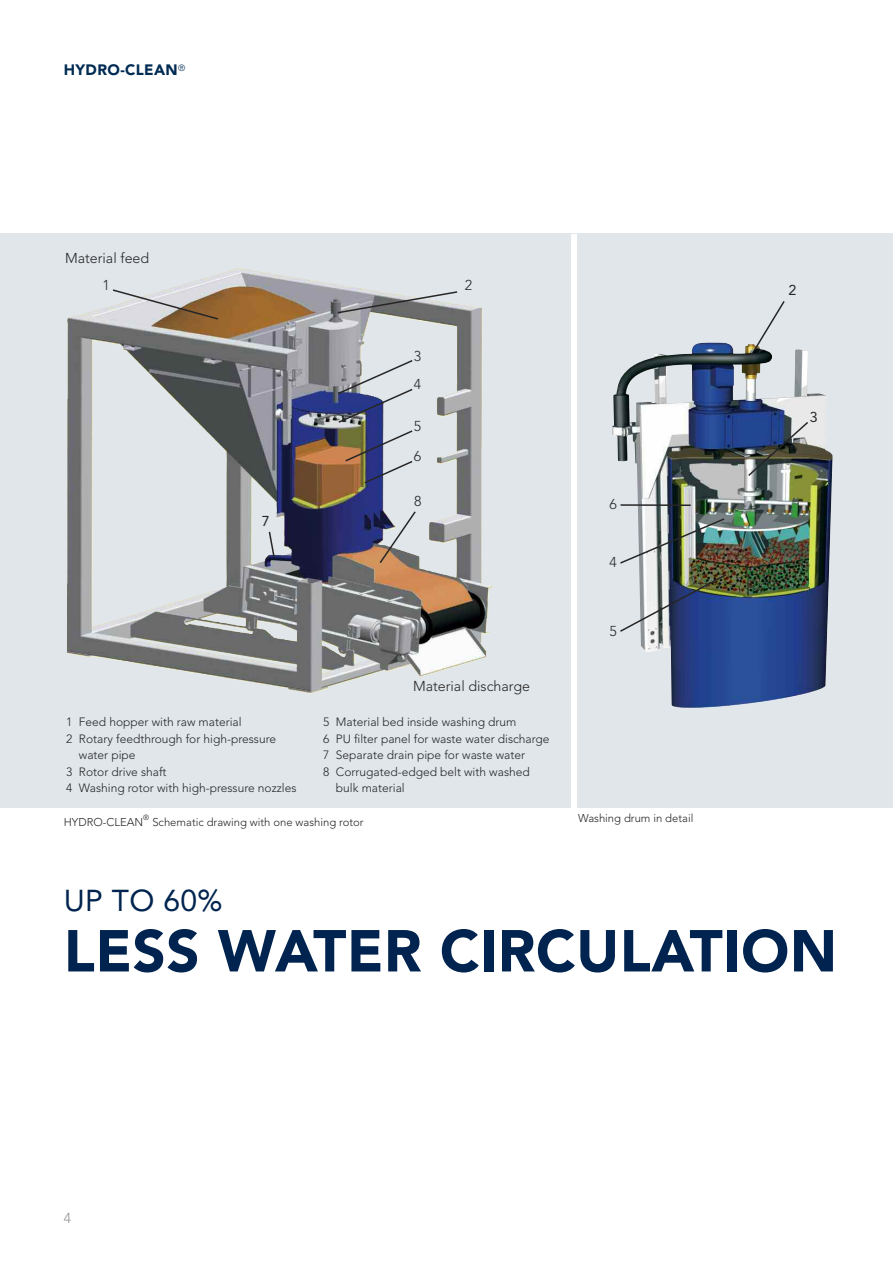
<style>
.page{position:relative;width:893px;height:1263px;background:#fff}
.page>*{position:absolute;margin:0;border:0;box-sizing:border-box;transform-origin:0 0}
.t1{font:900 58.5px "Avenir LT Std";letter-spacing:.01em;color:#00244f}
.t2{font:30px "Avenir LT Std";color:#00244f}
.t3{font:900 15px "Avenir LT Std";letter-spacing:.025em;color:#002b53}
.t4{font:300 14.25px/30.5px "Avenir LT Std";color:#272627}
.t5{font:14.25px "Avenir LT Std";color:#272627}
.t6{font:300 14.25px "Avenir LT Std";color:#939393}
.t7{font:300 12px "Avenir LT Std";color:#272627}
.t8{font:300 11.25px "Avenir LT Std";color:#272627}
.t9{font:300 7.5px "Avenir LT Std";color:#272627}
</style>
<div class="page">
<div style="left:0;top:234px;width:574px;height:574px;background:#e0e6ea"></div>
<div style="left:574px;top:234px;width:319px;height:574px;background:#e0e6ea"></div>
<img style="left:67px;top:268px;width:426px;height:400px">
<img style="left:612px;top:343px;width:221px;height:365px">
<svg style="left:111px;top:288px;width:109px;height:33px"></svg>
<svg style="left:336px;top:290px;width:123px;height:24px"></svg>
<svg style="left:378px;top:510px;width:39px;height:55px"></svg>
<svg style="left:268px;top:530px;width:8px;height:29px"></svg>
<svg style="left:336px;top:359px;width:78px;height:126px"></svg>
<hr style="left:621px;top:504px;width:70px;height:2px;background:#272627">
<img style="left:618px;top:517px;width:108px;height:48px">
<img style="left:618px;top:573px;width:110px;height:60px">
<svg style="left:752px;top:301px;width:34px;height:51px"></svg>
<img style="left:747px;top:420px;width:63px;height:57px">
<div style="left:571px;top:234px;width:6px;height:683px;background:#fff"></div>
<p class="t3" style="left:64px;top:64px;width:123px">HYDRO-CLEAN<sup>®</sup></p>
<p class="t4" style="left:65px;top:244px;width:86px">Material feed</p>
<p class="t4" style="left:102px;top:271px;width:9px">1</p>
<p class="t5" style="left:262px;top:515px;width:9px">7</p>
<p class="t4" style="left:414px;top:342px;width:9px">3</p>
<p class="t4" style="left:414px;top:370px;width:9px">4</p>
<p class="t4" style="left:414px;top:412px;width:9px">5<br>6</p>
<p class="t4" style="left:414px;top:487px;width:9px">8</p>
<p class="t4" style="left:465px;top:271px;width:9px">2</p>
<p class="t7" style="left:66px;top:717px;width:177px">1 Feed hopper with raw material</p>
<p class="t7" style="left:66px;top:733px;width:211px">2 Rotary feedthrough for high-pressure</p>
<p class="t7" style="left:79px;top:750px;width:58px">water pipe</p>
<p class="t7" style="left:66px;top:766px;width:102px">3 Rotor drive shaft</p>
<p class="t7" style="left:66px;top:783px;width:232px">4 Washing rotor with high-pressure nozzles</p>
<p class="t4" style="left:413px;top:672px;width:118px">Material discharge</p>
<p class="t7" style="left:323px;top:717px;width:195px">5 Material bed inside washing drum</p>
<p class="t7" style="left:323px;top:733px;width:228px">6 PU filter panel for waste water discharge</p>
<p class="t7" style="left:323px;top:750px;width:203px">7 Separate drain pipe for waste water</p>
<p class="t7" style="left:323px;top:766px;width:208px">8 Corrugated-edged belt with washed</p>
<p class="t7" style="left:336px;top:783px;width:70px">bulk material</p>
<p class="t4" style="left:609px;top:490px;width:9px">6</p>
<p class="t4" style="left:609px;top:548px;width:9px">4</p>
<p class="t4" style="left:609px;top:617px;width:9px">5</p>
<p class="t8" style="left:64px;top:817px;width:81px">HYDRO-CLEAN</p>
<p class="t9" style="left:143px;top:815px;width:7px">®</p>
<p class="t8" style="left:152px;top:817px;width:213px">Schematic drawing with one washing rotor</p>
<p class="t8" style="left:578px;top:813px;width:117px">Washing drum in detail</p>
<p class="t5" style="left:788px;top:284px;width:9px">2</p>
<p class="t5" style="left:810px;top:411px;width:9px">3</p>
<h2 class="t2" style="left:64px;top:889px;width:160px">UP TO 60%</h2>
<h1 class="t1" style="left:64px;top:927px;width:775px">LESS WATER CIRCULATION</h1>
<p class="t6" style="left:64px;top:1212px;width:9px">4</p>
</div>
